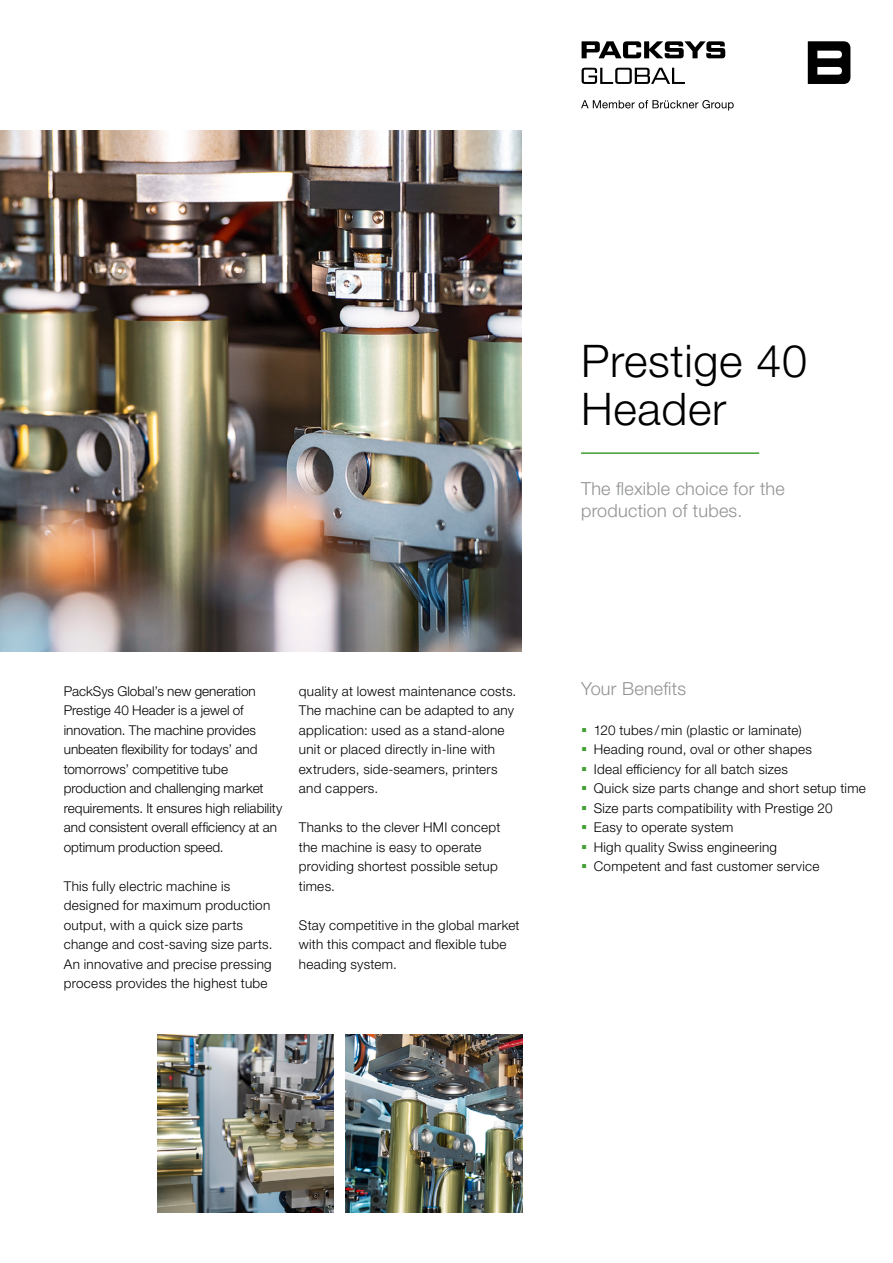
<style>
.page{position:relative;width:893px;height:1263px;background:#fff}
.page>*{position:absolute;margin:0;border:0;box-sizing:border-box;transform-origin:0 0}
.t1{font:300 45px/48px "Helvetica Neue LT Std";letter-spacing:.015em;color:#000}
.t2{font:300 18px/22.5px "Helvetica Neue LT Std";letter-spacing:.015em;color:#909293}
.t3{font:300 13.5px/19.5px "Helvetica Neue LT Std";letter-spacing:.015em;color:#000}
.t4{font:300 13.5px/19.5px "Helvetica Neue LTW1 G";letter-spacing:.02em;color:#000}
.s1{font-family:"Helvetica Neue LT Std"}
</style>
<div class="page">
<img style="left:0;top:130px;width:521px;height:521px">
<hr style="left:581px;top:452px;width:178px;height:2px;background:#419f33">
<img style="left:346px;top:1034px;width:176px;height:178px">
<img style="left:158px;top:1034px;width:175px;height:178px">
<svg style="left:582px;top:68px;width:103px;height:16px"></svg>
<svg style="left:808px;top:41px;width:42px;height:43px"></svg>
<svg style="left:581px;top:100px;width:153px;height:11px"></svg>
<svg style="left:582px;top:41px;width:143px;height:17px"></svg>
<h1 class="t1" style="left:581px;top:336px;width:228px">Prestige 40<br>Header</h1>
<h2 class="t2" style="left:581px;top:476px;width:205px">The flexible choice for the production of tubes.</h2>
<p class="t3" style="left:64px;top:681px;width:220px">PackSys Global’s new generation Prestige 40 Header is a jewel of innovation. The machine provides unbeaten flexibility for todays’ and tomorrows’ competitive tube production and challenging market requirements. It ensures high reliability and consistent overall efficiency at an optimum production speed.</p>
<p class="t3" style="left:64px;top:876px;width:210px">This fully electric machine is designed for maximum production output, with a quick size parts change and cost-saving size parts.<br>An innovative and precise pressing process provides the highest tube</p>
<p class="t3" style="left:299px;top:681px;width:219px">quality at lowest maintenance costs.<br>The machine can be adapted to any application: used as a stand-alone unit or placed directly in-line with extruders, side-seamers, printers and cappers.</p>
<p class="t3" style="left:299px;top:817px;width:203px">Thanks to the clever HMI concept the machine is easy to operate providing shortest possible setup times.</p>
<p class="t3" style="left:299px;top:915px;width:222px">Stay competitive in the global market with this compact and flexible tube heading system.</p>
<h2 class="t2" style="left:581px;top:677px;width:106px">Your Benefits</h2>
<p class="t4" style="left:594px;top:720px;width:274px">120 tubes <span class="s1">/</span>min (plastic or laminate)<br>Heading round, oval or other shapes<br>Ideal efficiency for all batch sizes<br>Quick size parts change and short setup time Size parts compatibility with Prestige 20<br>Easy to operate system<br>High quality Swiss engineering<br>Competent and fast customer service</p>
</div>
